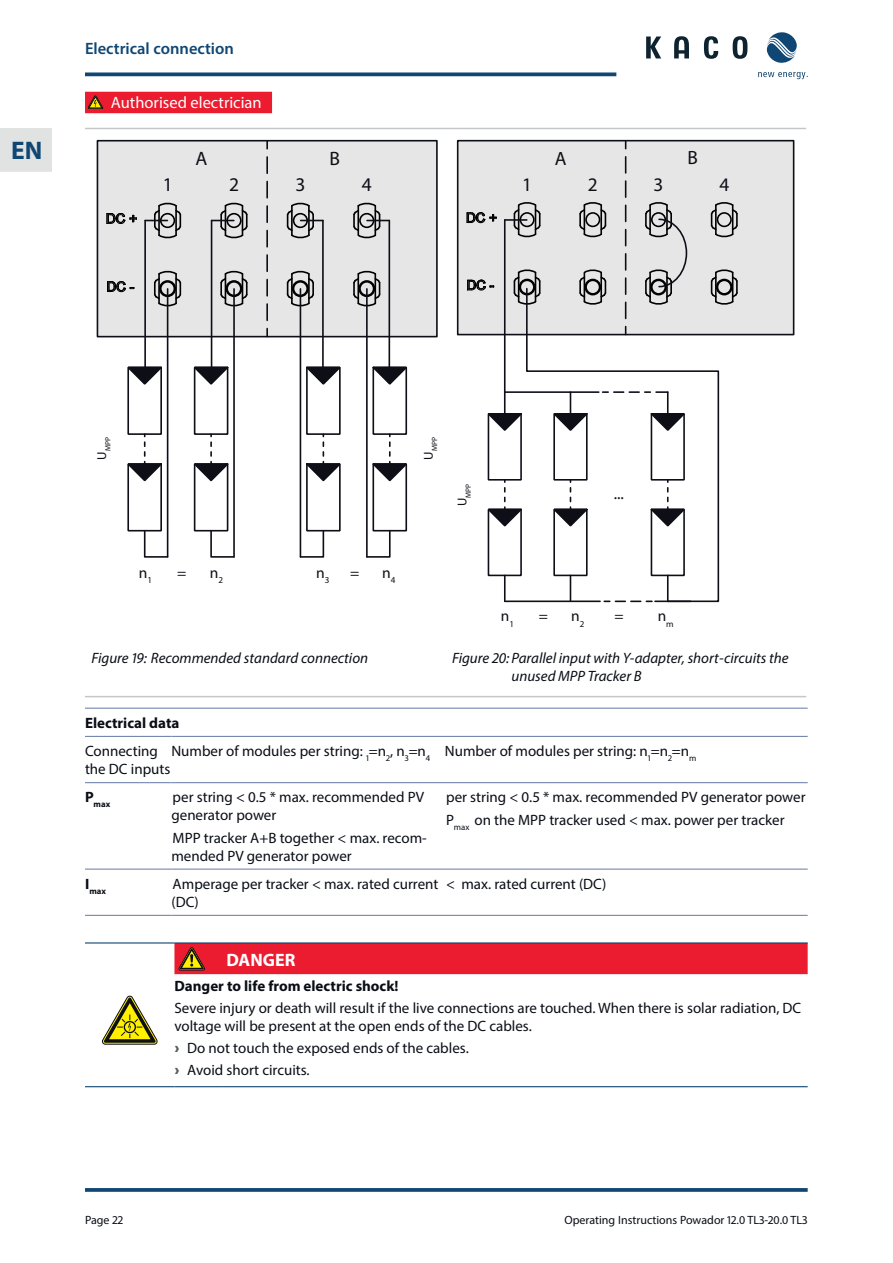
<style>
.page{position:relative;width:893px;height:1263px;background:#fff}
.page>*{position:absolute;margin:0;border:0;box-sizing:border-box;transform-origin:0 0}
.t1{font:700 25.5px "Myriad Pro";color:#0f4673}
.t2{font:19.5px "Myriad Pro";color:#0e0e17}
.t3{font:19.2px "Myriad Pro";color:#0e0e17}
.t4{font:700 18px "Myriad Pro";color:#fff}
.t5{font:16.5px "Myriad Pro";color:#fff}
.t6{font:600 16.5px "Myriad Pro";color:#0f4673}
.t7{font:16.5px "Myriad Pro";color:#0e0e17}
.t8{font:15.6px "Myriad Pro";color:#0e0e17}
.t9{font:15.45px "Myriad Pro";color:#0e0e17}
.t10{font:15px/18px "Myriad Pro";color:#090d15}
.t11{font:italic 15px/18px "Myriad Pro";color:#090d15}
.t12{font:700 15px "Myriad Pro";color:#090d15}
.t13{font:12px "Myriad Pro";color:#090d15}
.t14{font:700 8.7px "Myriad Pro";color:#090d15}
.t15{font:7.5px "Myriad Pro";color:#0e0e17}
.s1{font-family:"Frutiger LT Pro";font-weight:900;color:#575d5e}
</style>
<div class="page">
<div style="left:0;top:129px;width:51px;height:42px;background:#e1e2e2"></div>
<div style="left:0;top:128px;width:52px;height:43px;border:1px solid #e1e2e2"></div>
<svg style="left:85px;top:1188px;width:723px;height:4px;background:#1d517b"></svg>
<svg style="left:646px;top:36px;width:101px;height:23px"></svg>
<svg style="left:767px;top:32px;width:30px;height:31px"></svg>
<svg style="left:758px;top:72px;width:50px;height:7px"></svg>
<hr style="left:85px;top:73px;width:531px;height:3px;background:#0f4673">
<div style="left:86px;top:92px;width:185px;height:20px;background:#eb1c2f"></div>
<div style="left:85px;top:92px;width:187px;height:21px;border:2px solid #eb1c2f"></div>
<svg style="left:89px;top:96px;width:14px;height:13px"></svg>
<hr style="left:85px;top:128px;width:721px;height:1px;background:#c5c8c9">
<hr style="left:85px;top:696px;width:721px;height:1px;background:#c5c8c9">
<div style="left:97px;top:141px;width:340px;height:196px;background:#e6e6e6"></div>
<div style="left:97px;top:140px;width:341px;height:197px;border:2px solid #0e0e17"></div>
<svg style="left:353px;top:271px;width:28px;height:35px"></svg>
<svg style="left:286px;top:271px;width:28px;height:35px"></svg>
<svg style="left:154px;top:271px;width:28px;height:35px"></svg>
<svg style="left:220px;top:271px;width:28px;height:35px"></svg>
<svg style="left:106px;top:213px;width:31px;height:11px"></svg>
<svg style="left:107px;top:281px;width:27px;height:12px"></svg>
<svg style="left:266px;top:141px;width:2px;height:8px"></svg>
<svg style="left:266px;top:157px;width:2px;height:180px"></svg>
<svg style="left:145px;top:203px;width:37px;height:35px"></svg>
<hr style="left:167px;top:289px;width:1px;height:268px;background:#0e0e17">
<hr style="left:144px;top:221px;width:2px;height:146px;background:#0e0e17">
<svg style="left:127px;top:365px;width:42px;height:193px"></svg>
<svg style="left:212px;top:203px;width:36px;height:35px"></svg>
<hr style="left:233px;top:289px;width:2px;height:268px;background:#0e0e17">
<hr style="left:211px;top:221px;width:1px;height:146px;background:#0e0e17">
<svg style="left:193px;top:365px;width:42px;height:193px"></svg>
<hr style="left:366px;top:289px;width:2px;height:268px;background:#0e0e17">
<svg style="left:353px;top:203px;width:36px;height:35px"></svg>
<hr style="left:388px;top:221px;width:2px;height:146px;background:#0e0e17">
<svg style="left:366px;top:365px;width:42px;height:193px"></svg>
<hr style="left:300px;top:289px;width:1px;height:268px;background:#0e0e17">
<svg style="left:286px;top:203px;width:37px;height:35px"></svg>
<hr style="left:322px;top:221px;width:2px;height:146px;background:#0e0e17">
<svg style="left:299px;top:365px;width:42px;height:193px"></svg>
<div style="left:458px;top:141px;width:336px;height:194px;background:#e6e6e6"></div>
<div style="left:457px;top:140px;width:337px;height:195px;border:2px solid #0e0e17"></div>
<svg style="left:710px;top:202px;width:28px;height:35px"></svg>
<svg style="left:710px;top:269px;width:28px;height:36px"></svg>
<svg style="left:513px;top:202px;width:28px;height:35px"></svg>
<svg style="left:513px;top:269px;width:28px;height:36px"></svg>
<svg style="left:579px;top:202px;width:28px;height:35px"></svg>
<svg style="left:579px;top:269px;width:28px;height:18px"></svg>
<svg style="left:466px;top:212px;width:31px;height:11px"></svg>
<svg style="left:467px;top:279px;width:27px;height:12px"></svg>
<svg style="left:625px;top:157px;width:1px;height:130px"></svg>
<svg style="left:487px;top:412px;width:36px;height:189px"></svg>
<hr style="left:505px;top:219px;width:22px;height:2px;background:#0e0e17">
<hr style="left:504px;top:220px;width:1px;height:194px;background:#0e0e17">
<hr style="left:505px;top:391px;width:94px;height:2px;background:#0e0e17">
<svg style="left:525px;top:287px;width:195px;height:316px"></svg>
<hr style="left:505px;top:601px;width:95px;height:1px;background:#0e0e17">
<svg style="left:603px;top:391px;width:85px;height:211px"></svg>
<hr style="left:655px;top:601px;width:35px;height:1px;background:#0e0e17">
<svg style="left:644px;top:202px;width:44px;height:103px"></svg>
<hr style="left:85px;top:736px;width:86px;height:1px;background:#7687af">
<hr style="left:85px;top:782px;width:86px;height:1px;background:#7687af">
<hr style="left:85px;top:869px;width:86px;height:1px;background:#7687af">
<hr style="left:85px;top:915px;width:86px;height:1px;background:#7687af">
<hr style="left:445px;top:708px;width:363px;height:1px;background:#7687af">
<hr style="left:171px;top:736px;width:637px;height:1px;background:#7687af">
<hr style="left:171px;top:782px;width:637px;height:1px;background:#7687af">
<hr style="left:171px;top:869px;width:637px;height:1px;background:#7687af">
<hr style="left:171px;top:915px;width:637px;height:1px;background:#7687af">
<hr style="left:85px;top:708px;width:360px;height:1px;background:#7687af">
<hr style="left:85px;top:1086px;width:89px;height:1px;background:#0f4673">
<hr style="left:85px;top:942px;width:89px;height:2px;background:#0f4673">
<hr style="left:174px;top:1086px;width:48px;height:1px;background:#0f4673">
<hr style="left:222px;top:1086px;width:586px;height:1px;background:#0f4673">
<hr style="left:174px;top:942px;width:48px;height:2px;background:#124471">
<hr style="left:222px;top:942px;width:586px;height:2px;background:#124471">
<svg style="left:102px;top:996px;width:55px;height:48px"></svg>
<div style="left:124px;top:1021px;width:12px;height:12px;border:1px solid #0e0e17;border-radius:50%"></div>
<div style="left:174px;top:943px;width:634px;height:31px;background:#eb1c2f"></div>
<h1 class="t1" style="left:11px;top:141px;width:33px">EN</h1>
<p class="t6" style="left:85px;top:42px;width:150px">Electrical connection</p>
<p class="t5" style="left:111px;top:93px;width:152px">Authorised electrician</p>
<h2 class="t2" style="left:163px;top:173px;width:11px">1</h2>
<h2 class="t2" style="left:196px;top:147px;width:13px">A</h2>
<h2 class="t2" style="left:329px;top:151px;width:12px">B</h2>
<h2 class="t2" style="left:229px;top:177px;width:11px">2</h2>
<h2 class="t2" style="left:295px;top:177px;width:11px">3</h2>
<h2 class="t2" style="left:362px;top:173px;width:11px">4</h2>
<p class="t3" style="left:522px;top:173px;width:11px">1</p>
<p class="t3" style="left:555px;top:147px;width:13px">A</p>
<p class="t3" style="left:687px;top:151px;width:12px">B</p>
<p class="t3" style="left:588px;top:177px;width:11px">2</p>
<p class="t3" style="left:654px;top:177px;width:11px">3</p>
<p class="t3" style="left:719px;top:173px;width:11px">4</p>
<p class="t15" style="left:103px;top:460px;width:24px;rotate:-90deg"><sup>U</sup>MPP</p>
<p class="t15" style="left:430px;top:460px;width:24px;rotate:-90deg"><sup>U</sup>MPP</p>
<p class="t15" style="left:464px;top:506px;width:24px;rotate:-90deg"><sup>U</sup>MPP</p>
<p class="t8" style="left:139px;top:563px;width:15px">n<sub>1</sub></p>
<p class="t8" style="left:210px;top:563px;width:15px">n<sub>2</sub></p>
<p class="t8" style="left:316px;top:563px;width:15px">n<sub>3</sub></p>
<p class="t8" style="left:382px;top:563px;width:15px">n<sub>4</sub></p>
<p class="t8" style="left:177px;top:563px;width:11px">=</p>
<p class="t8" style="left:350px;top:563px;width:11px">=</p>
<p class="t7" style="left:614px;top:483px;width:12px">...</p>
<p class="t9" style="left:501px;top:607px;width:15px">n<sub>1</sub></p>
<p class="t9" style="left:571px;top:607px;width:15px">n<sub>2</sub></p>
<p class="t9" style="left:658px;top:607px;width:18px">n<sub>m</sub></p>
<p class="t9" style="left:539px;top:607px;width:11px">=</p>
<p class="t9" style="left:614px;top:607px;width:11px">=</p>
<p class="t11" style="left:91px;top:650px;width:278px">Figure 19: Recommended standard connection</p>
<p class="t11" style="left:511px;top:650px;width:279px;text-indent:-60px">Figure 20: Parallel input with Y-adapter, short-circuits the unused MPP Tracker B</p>
<p class="t12" style="left:85px;top:717px;width:96px">Electrical data</p>
<p class="t10" style="left:85px;top:743px;width:87px">Connecting the DC inputs</p>
<p class="t10" style="left:171px;top:743px;width:526px">Number of modules per string: <sub>1</sub>=n<sub>2</sub>, n<sub>3</sub>=n<sub>4</sub> Number of modules per string: n<sub>1</sub>=n<sub>2</sub>=n<sub>m</sub></p>
<p class="t14" style="left:85px;top:801px;width:27px"><sup>P</sup>max</p>
<p class="t10" style="left:171px;top:789px;width:254px">per string &lt; 0.5 * max. recommended PV generator power</p>
<p class="t10" style="left:171px;top:830px;width:257px">MPP tracker A+B together &lt; max. recom&shy;mended PV generator power</p>
<p class="t10" style="left:446px;top:787px;width:361px;line-height:22.2px">per string &lt; 0.5 * max. recommended PV generator power<br>P<sub>max</sub> on the MPP tracker used &lt; max. power per tracker</p>
<p class="t14" style="left:85px;top:888px;width:22px"><sup>I</sup>max</p>
<p class="t10" style="left:171px;top:876px;width:269px">Amperage per tracker &lt; max. rated current (DC)</p>
<p class="t10" style="left:446px;top:876px;width:162px">&lt; max. rated current (DC)</p>
<p class="t4" style="left:226px;top:953px;width:71px">DANGER</p>
<p class="t12" style="left:174px;top:980px;width:226px">Danger to life from electric shock!</p>
<p class="t10" style="left:174px;top:1000px;width:628px">Severe injury or death will result if the live connections are touched. When there is solar radiation, DC voltage will be present at the open ends of the DC cables.</p>
<p class="t10" style="left:174px;top:1038px;width:296px;line-height:22.2px"><span class="s1">›</span> Do not touch the exposed ends of the cables. <span class="s1">›</span> Avoid short circuits.</p>
<p class="t13" style="left:85px;top:1215px;width:40px">Page 22</p>
<p class="t13" style="left:564px;top:1215px;width:245px">Operating Instructions Powador 12.0 TL3-20.0 TL3</p>
</div>
